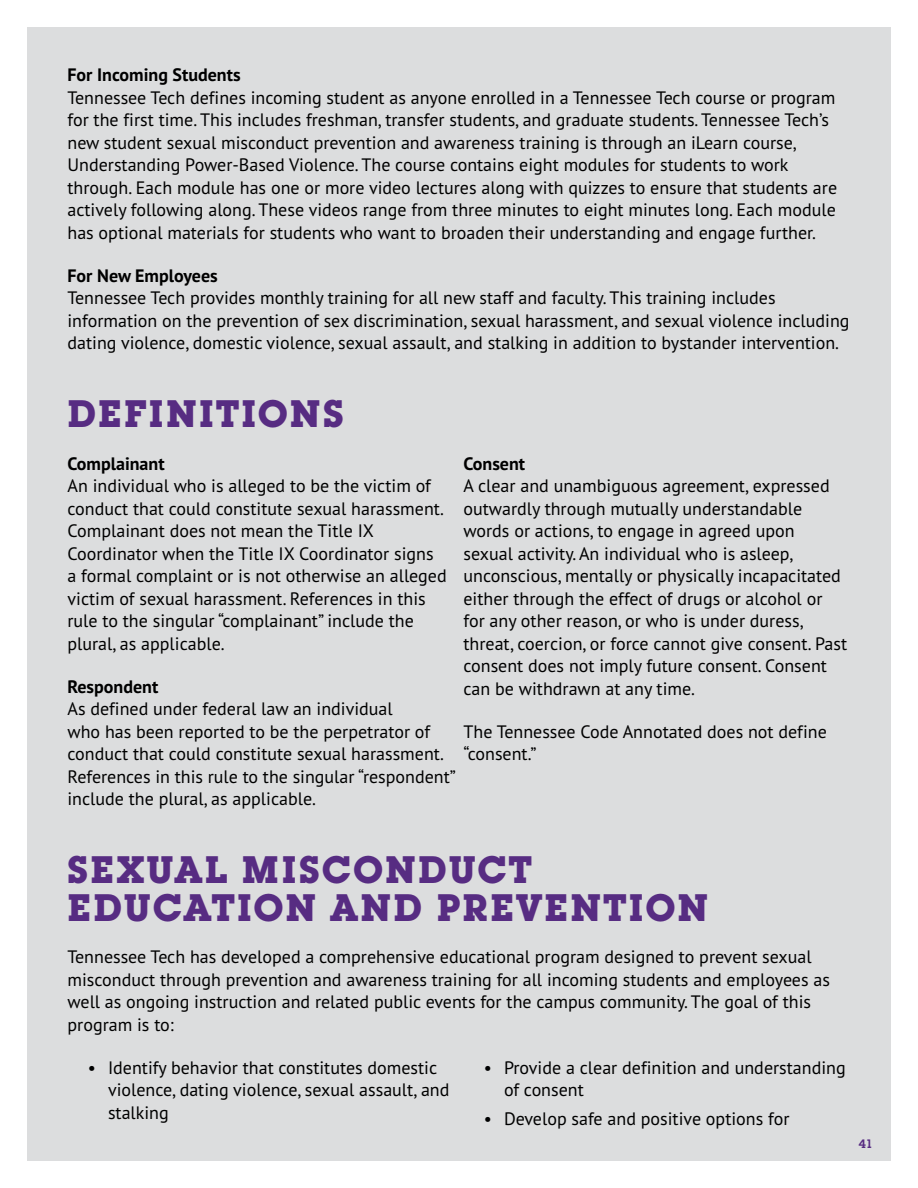
<style>
.page{position:relative;width:918px;height:1188px;background:#fff}
.page>*{position:absolute;margin:0;border:0;box-sizing:border-box;transform-origin:0 0}
.t1{font:700 37.5px/37.5px "Lubalin Graph Std";letter-spacing:.06em;color:#572c82}
.t2{font:18px/22.5px "PT Sans Pro";color:#000}
.t3{font:700 18px "PT Sans Pro";color:#000}
.t4{font:600 12px "Lubalin Graph Std";color:#572c82}
</style>
<div class="page">
<div style="left:27px;top:27px;width:864px;height:1134px;background:#dcddde"></div>
<p class="t3" style="left:68px;top:63px;width:175px">For Incoming Students</p>
<p class="t2" style="left:68px;top:86px;width:771px">Tennessee Tech defines incoming student as anyone enrolled in a Tennessee Tech course or program for the first time. This includes freshman, transfer students, and graduate students. Tennessee Tech’s new student sexual misconduct prevention and awareness training is through an iLearn course, Understanding Power-Based Violence. The course contains eight modules for students to work through. Each module has one or more video lectures along with quizzes to ensure that students are actively following along. These videos range from three minutes to eight minutes long. Each module has optional materials for students who want to broaden their understanding and engage further.</p>
<p class="t3" style="left:68px;top:263px;width:152px">For New Employees</p>
<p class="t2" style="left:68px;top:286px;width:784px">Tennessee Tech provides monthly training for all new staff and faculty. This training includes information on the prevention of sex discrimination, sexual harassment, and sexual violence including dating violence, domestic violence, sexual assault, and stalking in addition to bystander intervention.</p>
<h1 class="t1" style="left:68px;top:395px;width:278px">DEFINITIONS</h1>
<p class="t3" style="left:68px;top:452px;width:99px">Complainant</p>
<p class="t2" style="left:68px;top:474px;width:381px">An individual who is alleged to be the victim of conduct that could constitute sexual harassment.<br>Complainant does not mean the Title IX Coordinator when the Title IX Coordinator signs a formal complaint or is not otherwise an alleged victim of sexual harassment. References in this rule to the singular “complainant” include the plural, as applicable.</p>
<p class="t3" style="left:68px;top:674px;width:92px">Respondent</p>
<p class="t2" style="left:68px;top:697px;width:390px">As defined under federal law an individual<br>who has been reported to be the perpetrator of conduct that could constitute sexual harassment.<br>References in this rule to the singular “respondent” include the plural, as applicable.</p>
<p class="t3" style="left:464px;top:452px;width:63px">Consent</p>
<p class="t2" style="left:464px;top:474px;width:385px">A clear and unambiguous agreement, expressed outwardly through mutually understandable words or actions, to engage in agreed upon sexual activity. An individual who is asleep, unconscious, mentally or physically incapacitated either through the effect of drugs or alcohol or for any other reason, or who is under duress, threat, coercion, or force cannot give consent. Past consent does not imply future consent. Consent can be withdrawn at any time.</p>
<p class="t2" style="left:464px;top:720px;width:365px">The Tennessee Code Annotated does not define “consent.”</p>
<h1 class="t1" style="left:68px;top:851px;width:642px">SEXUAL MISCONDUCT<br>EDUCATION AND PREVENTION</h1>
<p class="t2" style="left:68px;top:945px;width:764px">Tennessee Tech has developed a comprehensive educational program designed to prevent sexual misconduct through prevention and awareness training for all incoming students and employees as well as ongoing instruction and related public events for the campus community. The goal of this program is to:</p>
<p class="t2" style="left:108px;top:1056px;width:343px;text-indent:-20px">• Identify behavior that constitutes domestic violence, dating violence, sexual assault, and stalking</p>
<p class="t2" style="left:504px;top:1056px;width:343px;text-indent:-20px">• Provide a clear definition and understanding of consent</p>
<p class="t2" style="left:484px;top:1107px;width:307px">• Develop safe and positive options for</p>
<p class="t4" style="left:859px;top:1135px;width:15px">41</p>
</div>
